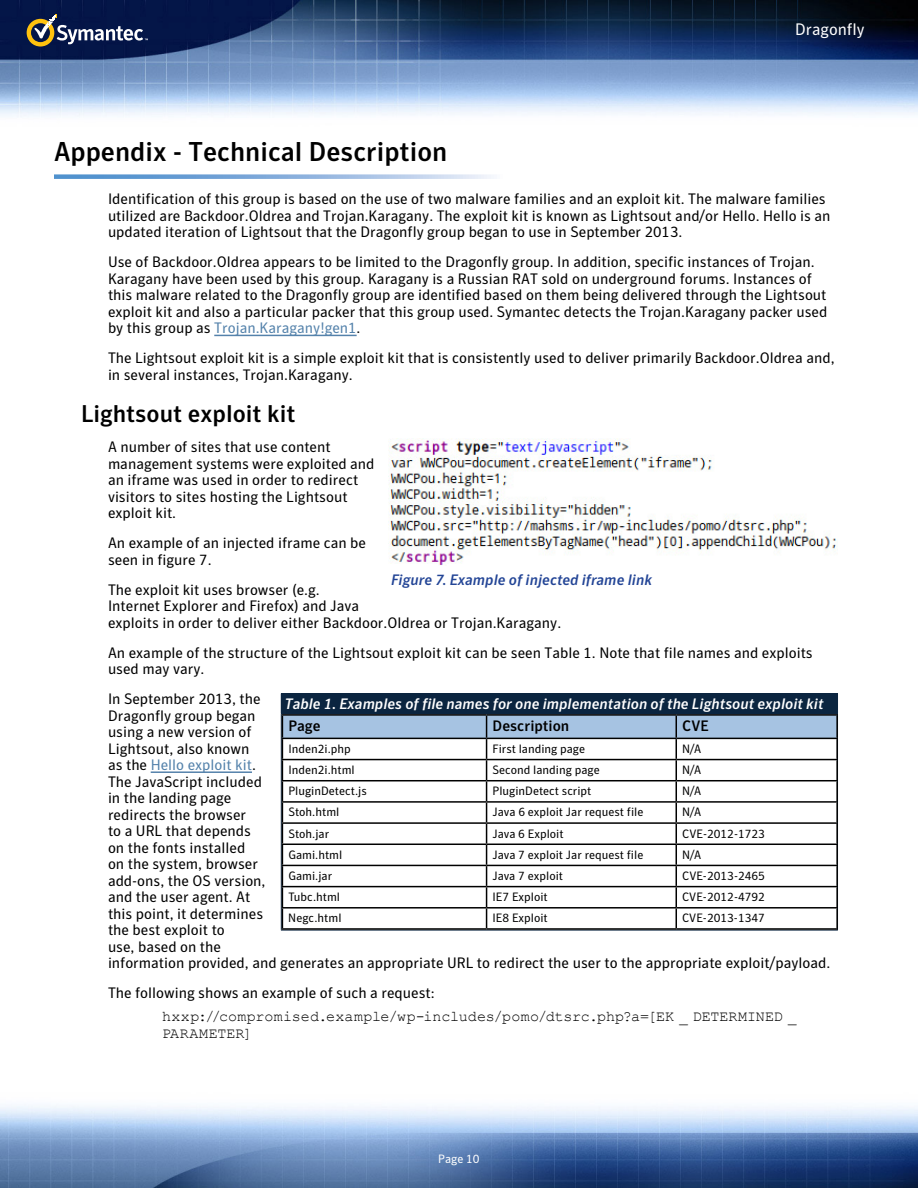
<style>
.page{position:relative;width:918px;height:1188px;background:#fff}
.page>*{position:absolute;margin:0;border:0;box-sizing:border-box;transform-origin:0 0}
.t1{font:500 27px "Symantec Sans";color:#000}
.t2{font:500 24px "Symantec Sans";color:#000}
.t3{font:16.5px "Symantec Sans";color:#fff}
.t4{font:15px/16.5px "Symantec Sans";color:#000}
.t5{font:15px/16.5px "Courier New";letter-spacing:.005em;color:#000}
.t6{font:italic 500 15px "Symantec Sans";color:#fff}
.t7{font:italic 500 15px "Symantec Sans";color:#234596}
.t8{font:500 15px "Symantec Sans";color:#000}
.t9{font:12px "Symantec Sans";color:#000}
.t10{font:12px "Symantec Sans";color:#fff}
.s1{color:#5482ab}
</style>
<div class="page">
<img style="left:0;top:0;width:918px;height:1188px">
<svg style="left:27px;top:15px;width:121px;height:32px;background:#434b62"></svg>
<svg style="left:54px;top:174px;width:783px;height:5px"></svg>
<hr style="left:214px;top:335px;width:143px;height:1px;background:#5482ab">
<hr style="left:151px;top:771px;width:101px;height:2px;background:#5482ab">
<img style="left:388px;top:438px;width:449px;height:128px">
<hr style="left:281px;top:714px;width:1px;height:216px;background:#0b2540">
<hr style="left:281px;top:930px;width:557px;height:1px;background:#0b2540">
<svg style="left:281px;top:694px;width:557px;height:234px"></svg>
<hr style="left:282px;top:928px;width:205px;height:2px;background:#000">
<hr style="left:487px;top:928px;width:189px;height:2px;background:#000">
<hr style="left:676px;top:928px;width:162px;height:2px;background:#000">
<p class="t3" style="left:795px;top:19px;width:71px">Dragonfly</p>
<h1 class="t1" style="left:54px;top:136px;width:395px">Appendix - Technical Description</h1>
<p class="t4" style="left:108px;top:191px;width:724px">Identification of this group is based on the use of two malware families and an exploit kit. The malware families utilized are Backdoor.Oldrea and Trojan.Karagany. The exploit kit is known as Lightsout and/or Hello. Hello is an updated iteration of Lightsout that the Dragonfly group began to use in September 2013.</p>
<p class="t4" style="left:108px;top:254px;width:721px">Use of Backdoor.Oldrea appears to be limited to the Dragonfly group. In addition, specific instances of Trojan.<br>Karagany have been used by this group. Karagany is a Russian RAT sold on underground forums. Instances of this malware related to the Dragonfly group are identified based on them being delivered through the Lightsout exploit kit and also a particular packer that this group used. Symantec detects the Trojan.Karagany packer used by this group as <span class="s1">Trojan.Karagany!gen1</span>.</p>
<p class="t4" style="left:108px;top:350px;width:728px">The Lightsout exploit kit is a simple exploit kit that is consistently used to deliver primarily Backdoor.Oldrea and, in several instances, Trojan.Karagany.</p>
<h2 class="t2" style="left:81px;top:400px;width:216px">Lightsout exploit kit</h2>
<p class="t4" style="left:108px;top:439px;width:268px">A number of sites that use content management systems were exploited and an iframe was used in order to redirect visitors to sites hosting the Lightsout exploit kit.</p>
<p class="t4" style="left:108px;top:535px;width:260px">An example of an injected iframe can be seen in figure 7.</p>
<p class="t4" style="left:108px;top:581px;width:455px">The exploit kit uses browser (e.g.<br>Internet Explorer and Firefox) and Java<br>exploits in order to deliver either Backdoor.Oldrea or Trojan.Karagany.</p>
<p class="t4" style="left:108px;top:644px;width:706px">An example of the structure of the Lightsout exploit kit can be seen Table 1. Note that file names and exploits used may vary.</p>
<p class="t4" style="left:108px;top:691px;width:724px">In September 2013, the<br>Dragonfly group began<br>using a new version of<br>Lightsout, also known<br>as the <span class="s1">Hello exploit kit</span>.<br>The JavaScript included<br>in the landing page<br>redirects the browser<br>to a URL that depends<br>on the fonts installed<br>on the system, browser<br>add-ons, the OS version,<br>and the user agent. At<br>this point, it determines<br>the best exploit to<br>use, based on the<br>information provided, and generates an appropriate URL to redirect the user to the appropriate exploit/payload.</p>
<p class="t4" style="left:108px;top:985px;width:328px">The following shows an example of such a request:</p>
<p class="t5" style="left:162px;top:1008px;width:636px">hxxp://compromised.example/wp-includes/pomo/dtsrc.php?a=[EK _ DETERMINED _<br>PARAMETER]</p>
<p class="t7" style="left:391px;top:571px;width:262px">Figure 7. Example of injected iframe link</p>
<p class="t6" style="left:285px;top:695px;width:540px">Table 1. Examples of file names for one implementation of the Lightsout exploit kit</p>
<p class="t8" style="left:288px;top:717px;width:34px">Page</p>
<p class="t8" style="left:493px;top:717px;width:78px">Description</p>
<p class="t8" style="left:682px;top:717px;width:28px">CVE</p>
<p class="t9" style="left:288px;top:742px;width:64px">Inden2i.php</p>
<p class="t9" style="left:493px;top:742px;width:94px">First landing page</p>
<p class="t9" style="left:682px;top:742px;width:20px">N/A</p>
<p class="t9" style="left:288px;top:763px;width:68px">Inden2i.html</p>
<p class="t9" style="left:493px;top:763px;width:109px">Second landing page</p>
<p class="t9" style="left:682px;top:763px;width:20px">N/A</p>
<p class="t9" style="left:288px;top:784px;width:80px">PluginDetect.js</p>
<p class="t9" style="left:493px;top:784px;width:100px">PluginDetect script</p>
<p class="t9" style="left:682px;top:784px;width:20px">N/A</p>
<p class="t9" style="left:288px;top:805px;width:53px">Stoh.html</p>
<p class="t9" style="left:493px;top:805px;width:152px">Java 6 exploit Jar request file</p>
<p class="t9" style="left:682px;top:805px;width:20px">N/A</p>
<p class="t9" style="left:288px;top:826px;width:42px">Stoh.jar</p>
<p class="t9" style="left:493px;top:826px;width:73px">Java 6 Exploit</p>
<p class="t9" style="left:682px;top:826px;width:84px">CVE-2012-1723</p>
<p class="t9" style="left:288px;top:848px;width:55px">Gami.html</p>
<p class="t9" style="left:493px;top:848px;width:152px">Java 7 exploit Jar request file</p>
<p class="t9" style="left:682px;top:848px;width:20px">N/A</p>
<p class="t9" style="left:288px;top:869px;width:45px">Gami.jar</p>
<p class="t9" style="left:492px;top:869px;width:72px">Java 7 exploit</p>
<p class="t9" style="left:682px;top:869px;width:84px">CVE-2013-2465</p>
<p class="t9" style="left:288px;top:890px;width:53px">Tubc.html</p>
<p class="t9" style="left:492px;top:890px;width:57px">IE7 Exploit</p>
<p class="t9" style="left:682px;top:890px;width:84px">CVE-2012-4792</p>
<p class="t9" style="left:288px;top:911px;width:55px">Negc.html</p>
<p class="t9" style="left:492px;top:911px;width:57px">IE8 Exploit</p>
<p class="t9" style="left:682px;top:911px;width:84px">CVE-2013-1347</p>
<p class="t10" style="left:438px;top:1152px;width:43px">Page 10</p>
</div>
